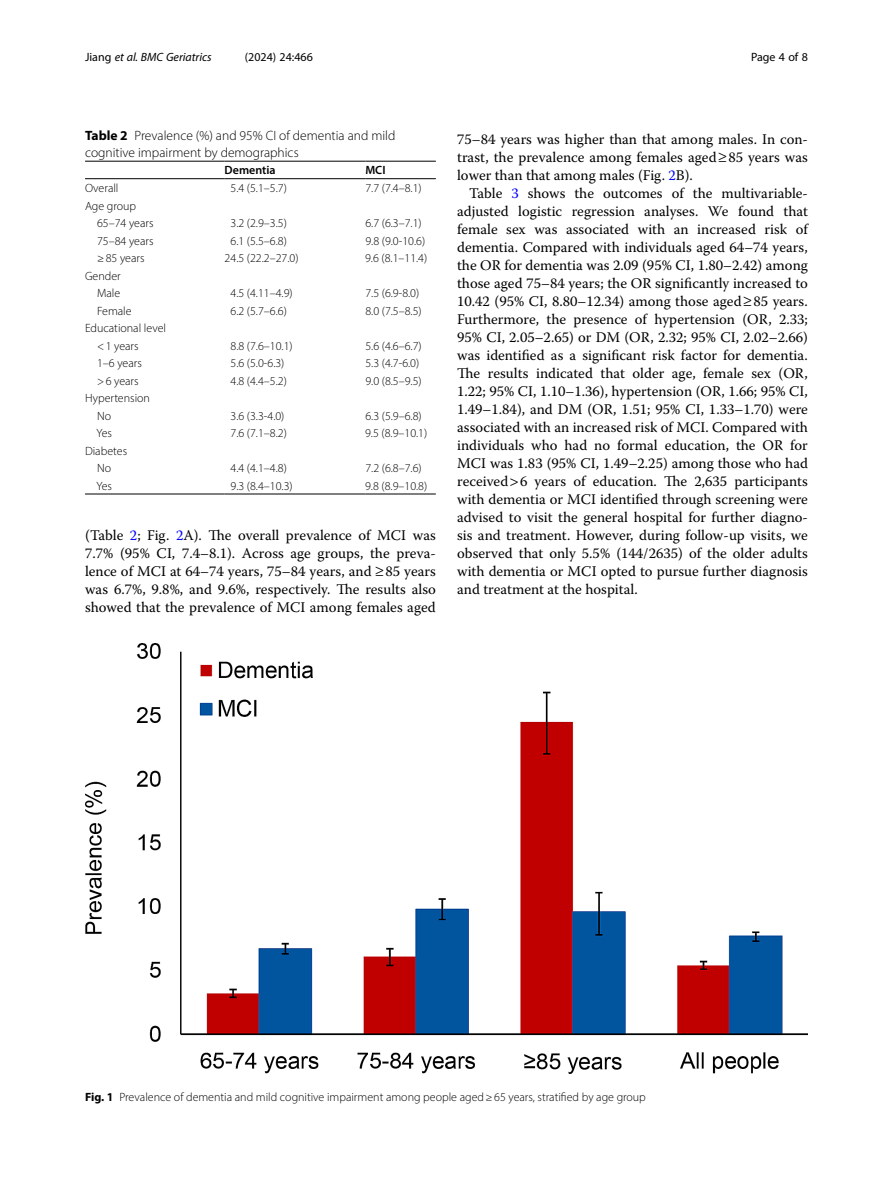
<style>
.page{position:relative;width:893px;height:1191px;background:#fff}
.page>*{position:absolute;margin:0;border:0;box-sizing:border-box;transform-origin:0 0}
.Body_Text_Indent{font:14.7px/18px "Warnock Pro";color:#000;text-align:justify}
.Table_Caption{font:300 13.5px/16.5px "Myriad Pro";color:#000}
.Table_Body{font:300 12px "Myriad Pro";color:#000}
.Figure_Caption{font:300 12px "Myriad Pro";color:#000}
.t1{font:italic 12px "Myriad Pro";color:#000}
.t2{font:12px "Myriad Pro";color:#000}
.Table_Head{font:600 12px "Myriad Pro";color:#000}
.s1{font-style:normal}
.s2{font-weight:700}
.s3{color:#00f}
</style>
<div class="page">
<hr style="left:85px;top:178px;width:140px;height:1px;background:#000">
<hr style="left:225px;top:161px;width:140px;height:1px;background:#000">
<hr style="left:225px;top:178px;width:140px;height:1px;background:#000">
<hr style="left:365px;top:161px;width:71px;height:1px;background:#000">
<hr style="left:365px;top:178px;width:71px;height:1px;background:#000">
<hr style="left:85px;top:494px;width:140px;height:1px;background:#000">
<hr style="left:225px;top:494px;width:140px;height:1px;background:#000">
<hr style="left:365px;top:494px;width:71px;height:1px;background:#000">
<hr style="left:85px;top:161px;width:140px;height:1px;background:#000">
<img style="left:85px;top:643px;width:723px;height:431px">
<p class="t1" style="left:85px;top:50px;width:128px"><span class="s1">Jiang</span> et al. BMC Geriatrics</p>
<p class="t2" style="left:245px;top:50px;width:70px">(2024) 24:466</p>
<p class="t2" style="left:751px;top:50px;width:58px">Page 4 of 8</p>
<p class="Table_Caption" style="left:85px;top:128px;width:312px"><span class="s2">Table 2</span> Prevalence (%) and 95% CI of dementia and mild cognitive impairment by demographics</p>
<p class="Table_Head" style="left:225px;top:163px;width:52px">Dementia</p>
<p class="Table_Head" style="left:365px;top:163px;width:22px">MCI</p>
<p class="Table_Body" style="left:85px;top:181px;width:35px">Overall</p>
<p class="Table_Body" style="left:230px;top:181px;width:58px">5.4 (5.1–5.7)</p>
<p class="Table_Body" style="left:365px;top:181px;width:58px">7.7 (7.4–8.1)</p>
<p class="Table_Body" style="left:85px;top:198px;width:53px">Age group</p>
<p class="Table_Body" style="left:97px;top:216px;width:58px">65–74 years</p>
<p class="Table_Body" style="left:230px;top:216px;width:58px">3.2 (2.9–3.5)</p>
<p class="Table_Body" style="left:365px;top:216px;width:58px">6.7 (6.3–7.1)</p>
<p class="Table_Body" style="left:97px;top:233px;width:58px">75–84 years</p>
<p class="Table_Body" style="left:230px;top:233px;width:58px">6.1 (5.5–6.8)</p>
<p class="Table_Body" style="left:365px;top:233px;width:61px">9.8 (9.0-10.6)</p>
<p class="Table_Body" style="left:97px;top:251px;width:49px">≥85 years</p>
<p class="Table_Body" style="left:225px;top:251px;width:75px">24.5 (22.2–27.0)</p>
<p class="Table_Body" style="left:365px;top:251px;width:64px">9.6 (8.1–11.4)</p>
<p class="Table_Body" style="left:85px;top:268px;width:37px">Gender</p>
<p class="Table_Body" style="left:97px;top:286px;width:25px">Male</p>
<p class="Table_Body" style="left:230px;top:286px;width:64px">4.5 (4.11–4.9)</p>
<p class="Table_Body" style="left:365px;top:286px;width:55px">7.5 (6.9-8.0)</p>
<p class="Table_Body" style="left:97px;top:303px;width:36px">Female</p>
<p class="Table_Body" style="left:230px;top:303px;width:58px">6.2 (5.7–6.6)</p>
<p class="Table_Body" style="left:365px;top:303px;width:58px">8.0 (7.5–8.5)</p>
<p class="Table_Body" style="left:85px;top:321px;width:83px">Educational level</p>
<p class="Table_Body" style="left:97px;top:338px;width:43px">&lt;1 years</p>
<p class="Table_Body" style="left:230px;top:338px;width:64px">8.8 (7.6–10.1)</p>
<p class="Table_Body" style="left:365px;top:338px;width:58px">5.6 (4.6–6.7)</p>
<p class="Table_Body" style="left:97px;top:356px;width:46px">1–6 years</p>
<p class="Table_Body" style="left:230px;top:356px;width:55px">5.6 (5.0-6.3)</p>
<p class="Table_Body" style="left:365px;top:356px;width:55px">5.3 (4.7-6.0)</p>
<p class="Table_Body" style="left:97px;top:373px;width:43px">&gt;6 years</p>
<p class="Table_Body" style="left:230px;top:373px;width:58px">4.8 (4.4–5.2)</p>
<p class="Table_Body" style="left:365px;top:373px;width:58px">9.0 (8.5–9.5)</p>
<p class="Table_Body" style="left:85px;top:391px;width:66px">Hypertension</p>
<p class="Table_Body" style="left:97px;top:408px;width:16px">No</p>
<p class="Table_Body" style="left:230px;top:408px;width:55px">3.6 (3.3-4.0)</p>
<p class="Table_Body" style="left:365px;top:408px;width:58px">6.3 (5.9–6.8)</p>
<p class="Table_Body" style="left:96px;top:426px;width:17px">Yes</p>
<p class="Table_Body" style="left:230px;top:426px;width:58px">7.6 (7.1–8.2)</p>
<p class="Table_Body" style="left:365px;top:426px;width:64px">9.5 (8.9–10.1)</p>
<p class="Table_Body" style="left:85px;top:443px;width:44px">Diabetes</p>
<p class="Table_Body" style="left:97px;top:461px;width:16px">No</p>
<p class="Table_Body" style="left:230px;top:461px;width:58px">4.4 (4.1–4.8)</p>
<p class="Table_Body" style="left:365px;top:461px;width:58px">7.2 (6.8–7.6)</p>
<p class="Table_Body" style="left:96px;top:478px;width:17px">Yes</p>
<p class="Table_Body" style="left:230px;top:478px;width:64px">9.3 (8.4–10.3)</p>
<p class="Table_Body" style="left:365px;top:478px;width:64px">9.8 (8.9–10.8)</p>
<p class="Body_Text_Indent" style="left:85px;top:526px;width:352px">(Table <span class="s3">2</span>; Fig. <span class="s3">2</span>A). The overall prevalence of MCI was 7.7% (95% CI, 7.4–8.1). Across age groups, the preva&shy;lence of MCI at 64–74 years, 75–84 years, and ≥85 years was 6.7%, 9.8%, and 9.6%, respectively. The results also showed that the prevalence of MCI among females aged</p>
<p class="Body_Text_Indent" style="left:457px;top:130px;width:352px">75–84 years was higher than that among males. In con&shy;trast, the prevalence among females aged≥85 years was lower than that among males (Fig. <span class="s3">2</span>B).</p>
<p class="Body_Text_Indent" style="left:457px;top:184px;width:352px;text-indent:12px">Table <span class="s3">3</span> shows the outcomes of the multivariable&shy;adjusted logistic regression analyses. We found that female sex was associated with an increased risk of dementia. Compared with individuals aged 64–74 years, the OR for dementia was 2.09 (95% CI, 1.80–2.42) among those aged 75–84 years; the OR significantly increased to 10.42 (95% CI, 8.80–12.34) among those aged≥85 years.<br>Furthermore, the presence of hypertension (OR, 2.33; 95% CI, 2.05–2.65) or DM (OR, 2.32; 95% CI, 2.02–2.66) was identified as a significant risk factor for dementia.<br>The results indicated that older age, female sex (OR, 1.22; 95% CI, 1.10–1.36), hypertension (OR, 1.66; 95% CI, 1.49–1.84), and DM (OR, 1.51; 95% CI, 1.33–1.70) were associated with an increased risk of MCI. Compared with individuals who had no formal education, the OR for MCI was 1.83 (95% CI, 1.49–2.25) among those who had received 6 years of education. The 2,635 participants with dementia or MCI identified through screening were advised to visit the general hospital for further diagno&shy;sis and treatment. However, during follow-up visits, we observed that only 5.5% (144/2635) of the older adults with dementia or MCI opted to pursue further diagnosis and treatment at the hospital.</p>
<p class="Figure_Caption" style="left:85px;top:1089px;width:562px"><span class="s2">Fig. 1</span> Prevalence of dementia and mild cognitive impairment among people aged≥65 years, stratified by age group</p>
</div>
